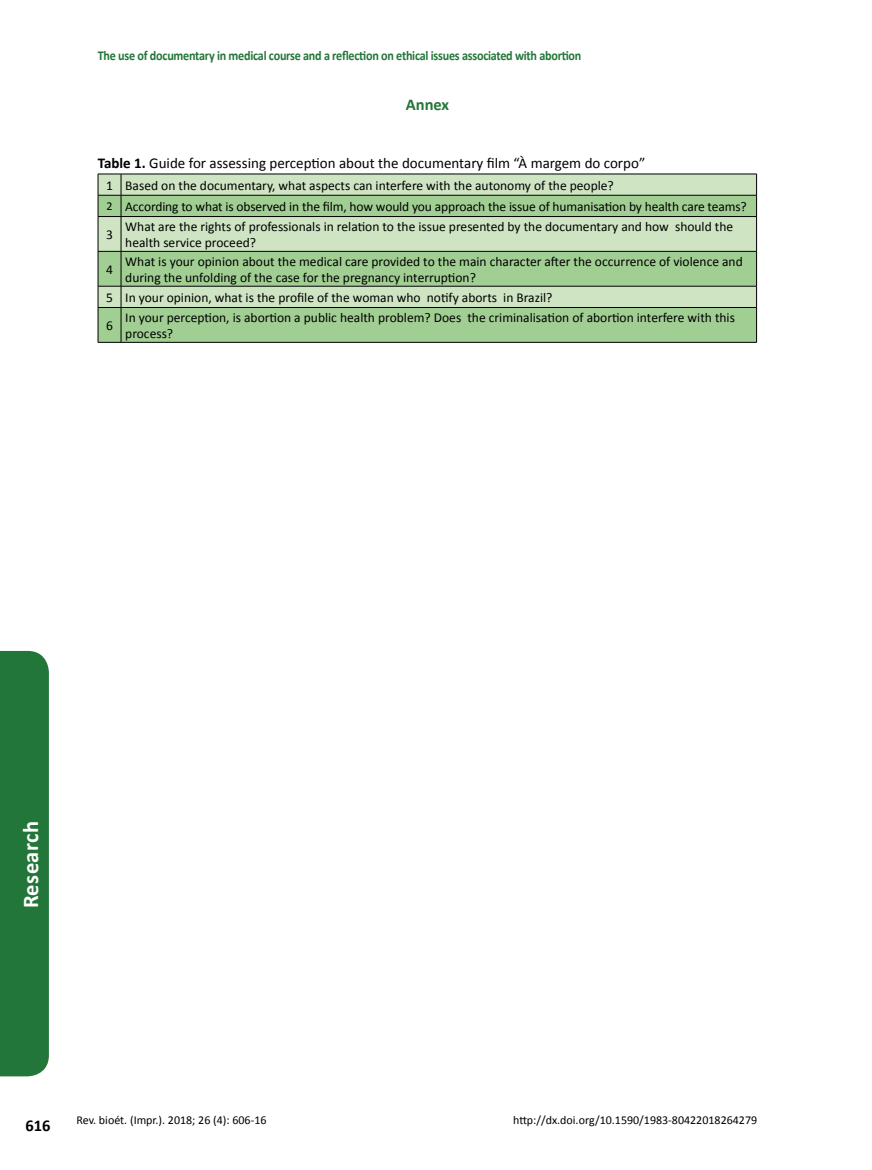
<style>
.page{position:relative;width:872px;height:1170px;background:#fff}
.page>*{position:absolute;margin:0;border:0;box-sizing:border-box;transform-origin:0 0}
.t1{font:700 22.5px "Calibri";letter-spacing:.02em;color:#fff}
.t2{font:700 16.5px "Calibri";color:#237639}
.t3{font:700 16.5px "Calibri";color:#000}
.t4{font:15px "Calibri";color:#000}
.t5{font:13.5px/16.2px "Calibri";color:#000}
.t6{font:700 13.5px "Calibri";letter-spacing:-.02em;color:#237639;scale:.9 1}
.t7{font:12px "Calibri";color:#000}
.s1{font-weight:700}
.s2{font-size:12px}
</style>
<div class="page">
<div style="left:99px;top:308px;width:657px;height:34px;background:#a1ce92"></div>
<svg style="left:99px;top:217px;width:657px;height:90px;background:#bbdaaf"></svg>
<svg style="left:98px;top:174px;width:659px;height:43px;background:#b0d0a3"></svg>
<hr style="left:98px;top:217px;width:1px;height:34px;background:#000">
<hr style="left:121px;top:216px;width:635px;height:1px;background:#000">
<hr style="left:121px;top:217px;width:1px;height:34px;background:#000">
<hr style="left:756px;top:217px;width:1px;height:34px;background:#000">
<svg style="left:99px;top:251px;width:22px;height:1px"></svg>
<hr style="left:98px;top:251px;width:1px;height:35px;background:#000">
<hr style="left:121px;top:251px;width:635px;height:1px;background:#000">
<hr style="left:121px;top:251px;width:1px;height:35px;background:#000">
<hr style="left:756px;top:251px;width:1px;height:35px;background:#000">
<hr style="left:121px;top:286px;width:635px;height:1px;background:#000">
<svg style="left:756px;top:286px;width:1px;height:21px"></svg>
<svg style="left:98px;top:286px;width:24px;height:22px"></svg>
<hr style="left:98px;top:308px;width:1px;height:34px;background:#000">
<hr style="left:121px;top:307px;width:635px;height:1px;background:#000">
<hr style="left:121px;top:308px;width:1px;height:34px;background:#000">
<hr style="left:756px;top:308px;width:1px;height:34px;background:#000">
<svg style="left:98px;top:342px;width:23px;height:1px"></svg>
<hr style="left:121px;top:342px;width:635px;height:1px;background:#000">
<div style="left:0;top:651px;width:49px;height:425px;background:#237639"></div>
<p class="t6" style="left:98px;top:46px;width:539px">The use of documentary in medical course and a reflection on ethical issues associated with abortion</p>
<p class="t2" style="left:406px;top:93px;width:45px">Annex</p>
<p class="t4" style="left:98px;top:152px;width:549px"><span class="s1">Table 1.</span> Guide for assessing perception about the documentary film “À margem do corpo”</p>
<p class="t5" style="left:106px;top:174px;width:642px;line-height:21.3px">1 Based on the documentary, what aspects can interfere with the autonomy of the people?<br><span class="s2">2</span> According to what is observed in the film, how would you approach the issue of humanisation by health care teams?</p>
<p class="t5" style="left:106px;top:226px;width:8px">3</p>
<p class="t5" style="left:125px;top:218px;width:609px">What are the rights of professionals in relation to the issue presented by the documentary and how should the health service proceed?</p>
<p class="t5" style="left:106px;top:261px;width:8px">4</p>
<p class="t5" style="left:125px;top:253px;width:619px">What is your opinion about the medical care provided to the main character after the occurrence of violence and during the unfolding of the case for the pregnancy interruption?</p>
<p class="t5" style="left:106px;top:283px;width:448px;line-height:28px">5 In your opinion, what is the profile of the woman who notify aborts in Brazil?<br>6</p>
<p class="t5" style="left:125px;top:309px;width:611px">In your perception, is abortion a public health problem? Does the criminalisation of abortion interfere with this process?</p>
<h1 class="t1" style="left:15px;top:908px;width:89px;rotate:-90deg">Research</h1>
<p class="t3" style="left:26px;top:1113px;width:27px">616</p>
<p class="t7" style="left:77px;top:1111px;width:191px">Rev. bioét. (Impr.). 2018; 26 (4): 606-16</p>
<p class="t7" style="left:513px;top:1111px;width:245px">http://dx.doi.org/10.1590/1983-80422018264279</p>
</div>
